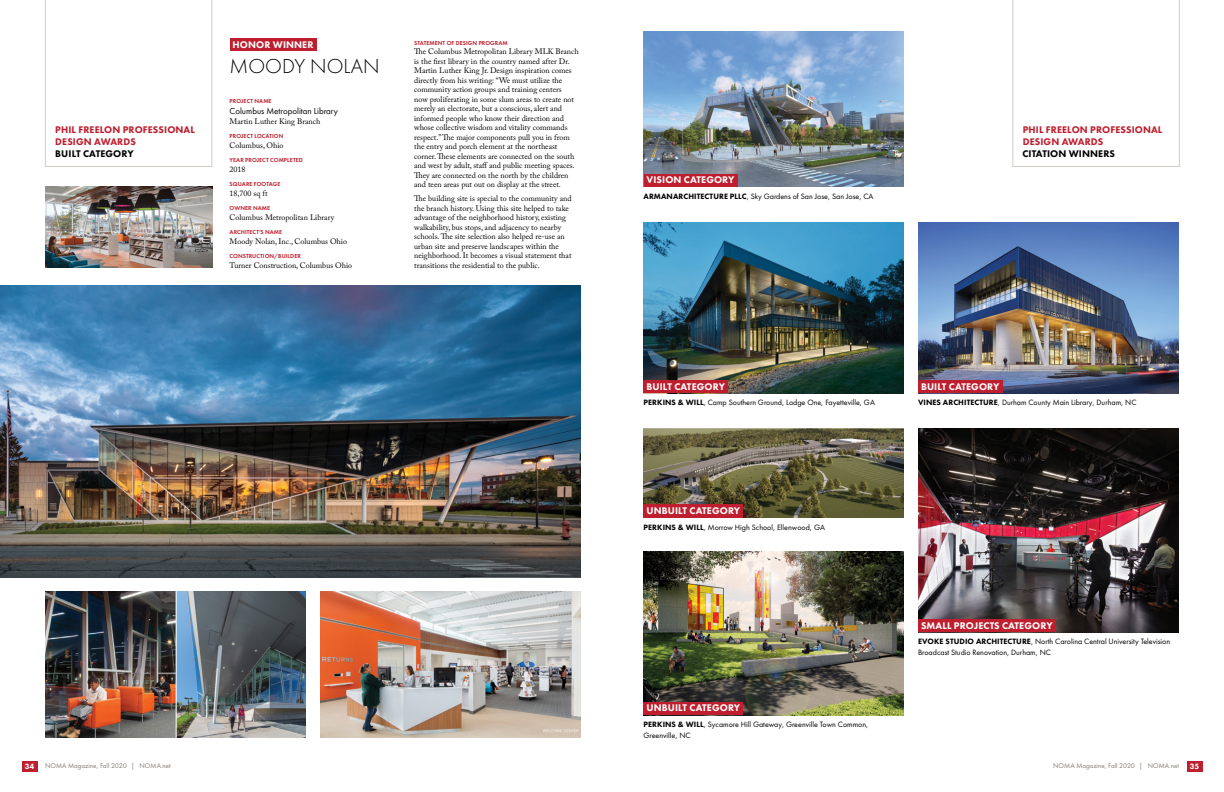
<style>
.page{position:relative;width:1224px;height:792px;background:#fff}
.page>*{position:absolute;margin:0;border:0;box-sizing:border-box;transform-origin:0 0}
.Winner{font:300 21px "Futura PT";color:#000}
.Award_Place{font:800 10px "Futura PT";letter-spacing:.01em;color:#fff}
.SQUARE{font:800 10px/12px "Futura PT";letter-spacing:.01em;color:#be1e2d}
.List_School_Name{font:9px "Futura PT";color:#000}
.PFPD_Caslon{font:8px/9.5px "Adobe Caslon Pro";color:#000}
.Futura_Caption{font:8px/11px "Futura PT";color:#000}
.t1{font:800 8px "Futura PT";color:#fff}
.t2{font:7px "Futura PT";color:#827b74}
.Honor_Subheads{font:600 6px "Futura PT";letter-spacing:.01em;color:#be1e2d}
.s1{color:#000}
.s2{font-weight:800}
</style>
<div class="page">
<div style="left:22px;top:761px;width:15px;height:11px;background:#be1e2d"></div>
<div style="left:1187px;top:761px;width:15px;height:11px;background:#be1e2d"></div>
<svg style="left:45px;top:0;width:167px;height:167px"></svg>
<svg style="left:1012px;top:0;width:168px;height:167px"></svg>
<img style="left:0;top:286px;width:581px;height:291px">
<img style="left:45px;top:187px;width:167px;height:81px">
<img style="left:320px;top:591px;width:260px;height:147px">
<div style="left:230px;top:38px;width:86px;height:13px;background:#be1e2d"></div>
<img style="left:644px;top:222px;width:259px;height:171px">
<img style="left:918px;top:222px;width:261px;height:171px">
<div style="left:918px;top:380px;width:85px;height:13px;background:#be1e2d"></div>
<div style="left:644px;top:380px;width:84px;height:13px;background:#be1e2d"></div>
<img style="left:644px;top:32px;width:259px;height:155px">
<div style="left:644px;top:174px;width:94px;height:13px;background:#be1e2d"></div>
<img style="left:644px;top:551px;width:259px;height:164px">
<div style="left:644px;top:702px;width:99px;height:13px;background:#be1e2d"></div>
<img style="left:644px;top:428px;width:259px;height:89px">
<div style="left:644px;top:505px;width:99px;height:13px;background:#be1e2d"></div>
<img style="left:918px;top:428px;width:261px;height:204px">
<div style="left:918px;top:619px;width:138px;height:13px;background:#be1e2d"></div>
<img style="left:45px;top:591px;width:261px;height:147px">
<p class="Honor_Subheads" style="left:414px;top:39px;width:95px">STATEMENT OF DESIGN PROGRAM</p>
<p class="PFPD_Caslon" style="left:414px;top:47px;width:166px">The Columbus Metropolitan Library MLK Branch is the first library in the country named after Dr.<br>Martin Luther King Jr. Design inspiration comes directly from his writing: “We must utilize the community action groups and training centers<br>now proliferating in some slum areas to create not merely an electorate, but a conscious, alert and informed people who know their direction and whose collective wisdom and vitality commands respect.” The major components pull you in from the entry and porch element at the northeast corner. These elements are connected on the south and west by adult, staff and public meeting spaces.<br>They are connected on the north by the children and teen areas put out on display at the street.</p>
<p class="PFPD_Caslon" style="left:414px;top:194px;width:159px">The building site is special to the community and the branch history. Using this site helped to take advantage of the neighborhood history, existing walkability, bus stops, and adjacency to nearby schools. The site selection also helped re-use an urban site and preserve landscapes within the neighborhood. It becomes a visual statement that transitions the residential to the public.</p>
<p class="Award_Place" style="left:233px;top:38px;width:82px">HONOR WINNER</p>
<p class="Winner" style="left:230px;top:54px;width:152px">MOODY NOLAN</p>
<p class="Honor_Subheads" style="left:230px;top:97px;width:43px">PROJECT NAME</p>
<p class="List_School_Name" style="left:230px;top:106px;width:110px">Columbus Metropolitan Library</p>
<p class="PFPD_Caslon" style="left:230px;top:116px;width:92px">Martin Luther King Branch</p>
<p class="Honor_Subheads" style="left:230px;top:132px;width:55px">PROJECT LOCATION</p>
<p class="PFPD_Caslon" style="left:230px;top:140px;width:55px">Columbus, Ohio</p>
<p class="Honor_Subheads" style="left:230px;top:156px;width:75px">YEAR PROJECT COMPLETED</p>
<p class="PFPD_Caslon" style="left:230px;top:164px;width:17px">2018</p>
<p class="Honor_Subheads" style="left:230px;top:180px;width:52px">SQUARE FOOTAGE</p>
<p class="PFPD_Caslon" style="left:230px;top:188px;width:40px">18,700 sq ft</p>
<p class="Honor_Subheads" style="left:230px;top:204px;width:42px">OWNER NAME</p>
<p class="PFPD_Caslon" style="left:230px;top:212px;width:106px">Columbus Metropolitan Library</p>
<p class="Honor_Subheads" style="left:230px;top:228px;width:54px">ARCHITECT’S NAME</p>
<p class="PFPD_Caslon" style="left:230px;top:236px;width:119px">Moody Nolan, Inc., Columbus Ohio</p>
<p class="Honor_Subheads" style="left:230px;top:252px;width:73px">CONSTRUCTION/BUILDER</p>
<p class="PFPD_Caslon" style="left:230px;top:260px;width:124px">Turner Construction, Columbus Ohio</p>
<p class="SQUARE" style="left:55px;top:124px;width:141px">PHIL FREELON PROFESSIONAL<br>DESIGN AWARDS<br><span class="s1">BUILT CATEGORY</span></p>
<p class="SQUARE" style="left:1022px;top:124px;width:142px">PHIL FREELON PROFESSIONAL<br>DESIGN AWARDS<br><span class="s1">CITATION WINNERS</span></p>
<p class="Award_Place" style="left:647px;top:174px;width:90px">VISION CATEGORY</p>
<p class="Futura_Caption" style="left:644px;top:191px;width:232px"><span class="s2">ARMANARCHITECTURE PLLC</span>, Sky Gardens of San Jose, San Jose, CA</p>
<p class="Award_Place" style="left:647px;top:380px;width:80px">BUILT CATEGORY</p>
<p class="Futura_Caption" style="left:644px;top:397px;width:233px"><span class="s2">PERKINS &amp; WILL</span>, Camp Southern Ground, Lodge One, Fayetteville, GA</p>
<p class="Award_Place" style="left:647px;top:505px;width:95px">UNBUILT CATEGORY</p>
<p class="Futura_Caption" style="left:644px;top:522px;width:183px"><span class="s2">PERKINS &amp; WILL</span>, Morrow High School, Ellenwood, GA</p>
<p class="Award_Place" style="left:647px;top:702px;width:95px">UNBUILT CATEGORY</p>
<p class="Futura_Caption" style="left:644px;top:719px;width:226px"><span class="s2">PERKINS &amp; WILL</span>, Sycamore Hill Gateway, Greenville Town Common,<br>Greenville, NC</p>
<p class="Award_Place" style="left:921px;top:380px;width:80px">BUILT CATEGORY</p>
<p class="Futura_Caption" style="left:918px;top:397px;width:220px"><span class="s2">VINES ARCHITECTURE</span>, Durham County Main Library, Durham, NC</p>
<p class="Award_Place" style="left:921px;top:619px;width:133px">SMALL PROJECTS CATEGORY</p>
<p class="Futura_Caption" style="left:918px;top:636px;width:254px"><span class="s2">EVOKE STUDIO ARCHITECTURE</span>, North Carolina Central University Television<br>Broadcast Studio Renovation, Durham, NC</p>
<p class="t1" style="left:25px;top:762px;width:11px">34</p>
<p class="t2" style="left:45px;top:762px;width:127px">NOMA Magazine, Fall 2020 | NOMA.net</p>
<p class="t2" style="left:1053px;top:762px;width:127px">NOMA Magazine, Fall 2020 | NOMA.net</p>
<p class="t1" style="left:1190px;top:762px;width:11px">35</p>
</div>
